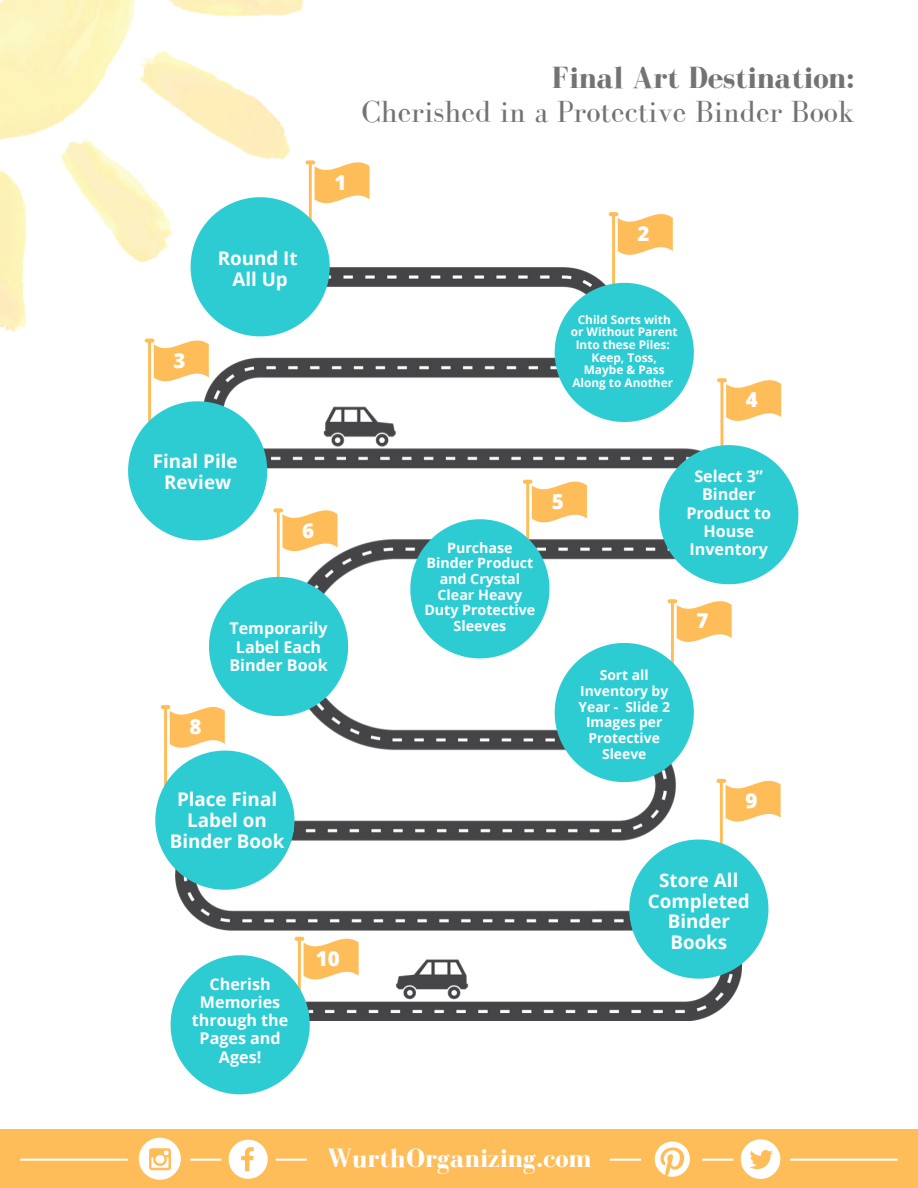
<style>
.page{position:relative;width:918px;height:1188px;background:#fff}
.page>*{position:absolute;margin:0;border:0;box-sizing:border-box;transform-origin:0 0}
.t1{font:31.5px "Bodoni FLF";color:#737373}
.t2{font:700 31.5px "Bodoni FLF";color:#737373}
.t3{font:700 27px "Bodoni FLF";color:#fff}
.t4{font:800 20.55px "Open Sans";color:#fff}
.t5{font:700 18.75px/20.9px "Open Sans";color:#fff;text-align:center}
.t6{font:700 16.2px/18.3px "Open Sans";color:#fff;text-align:center}
.t7{font:700 14.25px/15.6px "Open Sans";color:#fff;text-align:center}
.t8{font:700 13.95px/15.8px "Open Sans";color:#fff;text-align:center}
.t9{font:700 11.85px/12.6px "Open Sans";color:#fff;text-align:center}
</style>
<div class="page">
<div style="left:0;top:1130px;width:918px;height:58px;background:#ffbd59"></div>
<svg style="left:655px;top:1142px;width:35px;height:35px"></svg>
<div style="left:741px;top:1139px;width:39px;height:40px;background:#fff;border-radius:50%"></div>
<svg style="left:750px;top:1150px;width:23px;height:19px"></svg>
<svg style="left:229px;top:1140px;width:39px;height:39px"></svg>
<div style="left:139px;top:1138px;width:42px;height:42px;background:#fff;border-radius:50%"></div>
<svg style="left:149px;top:1148px;width:22px;height:22px"></svg>
<svg style="left:20px;top:1159px;width:108px;height:2px"></svg>
<svg style="left:790px;top:1159px;width:108px;height:2px"></svg>
<svg style="left:190px;top:1159px;width:31px;height:2px"></svg>
<svg style="left:276px;top:1159px;width:31px;height:2px"></svg>
<svg style="left:610px;top:1159px;width:31px;height:2px"></svg>
<svg style="left:702px;top:1159px;width:32px;height:2px"></svg>
<img style="left:177px;top:268px;width:564px;height:753px">
<img style="left:0;top:0;width:459px;height:495px">
<svg style="left:609px;top:212px;width:64px;height:52px"></svg>
<svg style="left:555px;top:283px;width:139px;height:139px"></svg>
<svg style="left:145px;top:160px;width:225px;height:231px"></svg>
<svg style="left:128px;top:401px;width:139px;height:139px"></svg>
<svg style="left:717px;top:378px;width:10px;height:4px"></svg>
<svg style="left:726px;top:378px;width:55px;height:52px"></svg>
<svg style="left:273px;top:508px;width:10px;height:4px"></svg>
<svg style="left:282px;top:508px;width:55px;height:53px"></svg>
<svg style="left:155px;top:577px;width:193px;height:313px"></svg>
<svg style="left:410px;top:445px;width:388px;height:386px"></svg>
<svg style="left:629px;top:839px;width:139px;height:140px"></svg>
<svg style="left:171px;top:937px;width:188px;height:157px"></svg>
<h1 class="t2" style="left:552px;top:60px;width:305px">Final Art Destination:</h1>
<h1 class="t1" style="left:362px;top:95px;width:495px">Cherished in a Protective Binder Book</h1>
<p class="t4" style="left:174px;top:346px;width:14px">3</p>
<p class="t5" style="left:218px;top:248px;width:81px">Round It<br>All Up</p>
<p class="t4" style="left:334px;top:168px;width:14px">1</p>
<p class="t5" style="left:153px;top:451px;width:86px">Final Pile<br>Review</p>
<p class="t4" style="left:302px;top:516px;width:14px">6</p>
<p class="t4" style="left:190px;top:712px;width:14px">8</p>
<p class="t6" style="left:229px;top:619px;width:100px">Temporarily<br>Label Each<br>Binder Book</p>
<p class="t4" style="left:638px;top:219px;width:14px">2</p>
<p class="t9" style="left:571px;top:313px;width:108px">Child Sorts with or Without Parent<br>Into these Piles:<br>Keep, Toss,<br>Maybe &amp; Pass<br>Along to Another</p>
<p class="t4" style="left:746px;top:385px;width:14px">4</p>
<p class="t7" style="left:424px;top:539px;width:112px">Purchase<br>Binder Product and Crystal<br>Clear Heavy<br>Duty Protective<br>Sleeves</p>
<p class="t4" style="left:552px;top:487px;width:14px">5</p>
<p class="t8" style="left:579px;top:667px;width:93px">Sort all<br>Inventory by<br>Year - Slide 2<br>Images per<br>Protective<br>Sleeve</p>
<p class="t6" style="left:686px;top:467px;width:86px">Select 3”<br>Binder<br>Product to<br>House<br>Inventory</p>
<p class="t4" style="left:696px;top:606px;width:14px">7</p>
<p class="t5" style="left:170px;top:788px;width:116px">Place Final<br>Label on<br>Binder Book</p>
<p class="t4" style="left:745px;top:786px;width:14px">9</p>
<p class="t5" style="left:648px;top:869px;width:103px">Store All<br>Completed<br>Binder<br>Books</p>
<p class="t4" style="left:316px;top:944px;width:26px">10</p>
<p class="t6" style="left:192px;top:974px;width:98px">Cherish<br>Memories through the<br>Pages and<br>Ages!</p>
<h2 class="t3" style="left:327px;top:1143px;width:266px">WurthOrganizing.com</h2>
</div>
